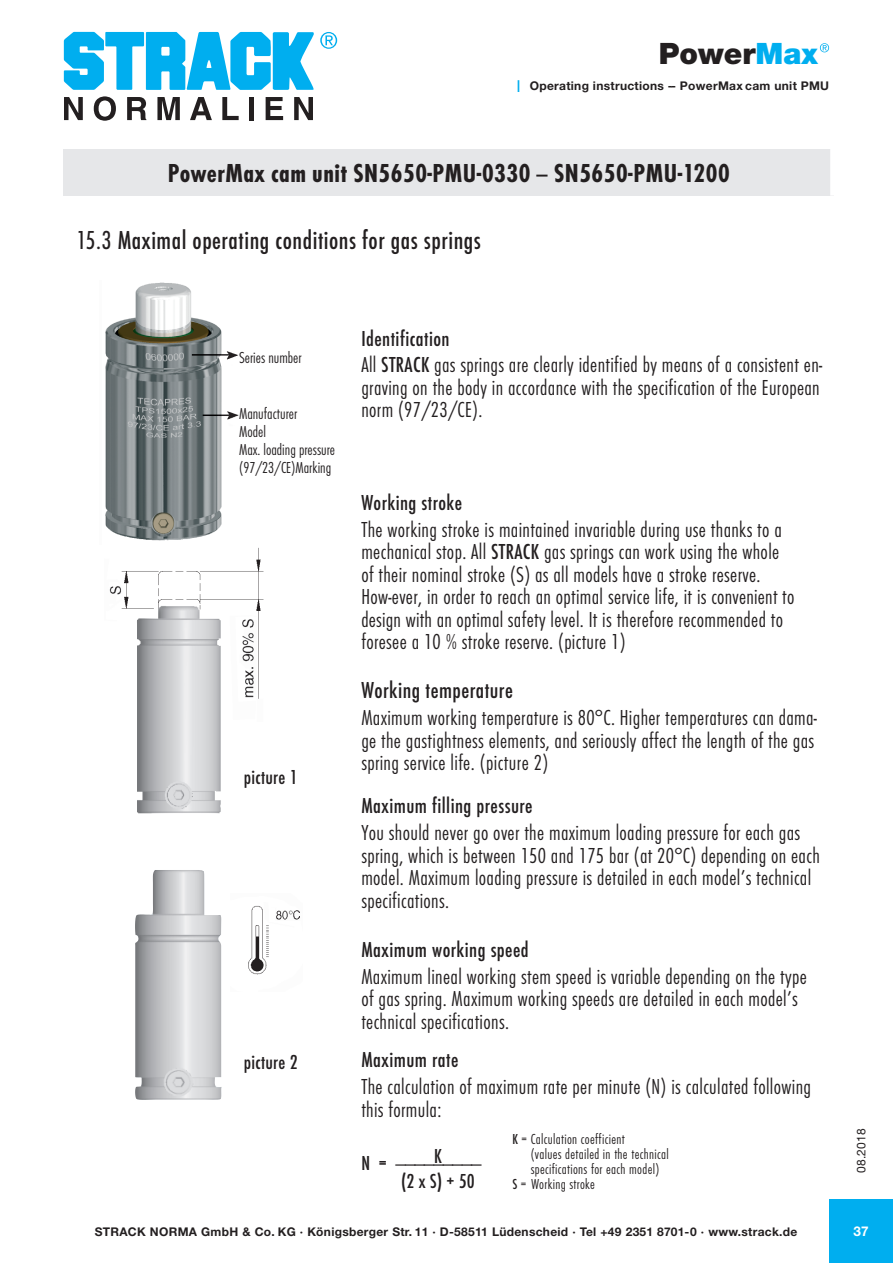
<style>
.page{position:relative;width:893px;height:1263px;background:#fff}
.page>*{position:absolute;margin:0;border:0;box-sizing:border-box;transform-origin:0 0}
.t1{font:900 29.55px "Helvetica Neue LT Std";color:#231f20}
.t2{font:27px "Futura T Bol Con";letter-spacing:.02em;color:#231f20}
.t3{font:27px "Futura T Med Con";letter-spacing:.02em;color:#231f20}
.Grndschr__10_12_FutL{font:24px "Futura T Med Con";letter-spacing:.02em;color:#231f20}
.Grndschr__10_12_FutL-2{font:22.5px/22.5px "Futura T Lig Con";letter-spacing:.015em;color:#231f20}
.Grndschr__10_12_FutL-3{font:22.5px "Futura T Med Con";letter-spacing:.02em;color:#231f20}
.Grndschr__10_12_FutL-4{font:21px/25.5px "Futura T Med Con";letter-spacing:.015em;color:#231f20;text-align:center}
.Grndschr__10_12_FutL-5{font:21px "Futura T Lig Con";color:#231f20}
.Grndschr__10_12_FutL-6{font:16.5px "Futura T Lig Con";color:#231f20}
.t4{font:15px/15px "Futura T Lig Con";letter-spacing:.02em;color:#231f20}
.t5{font:700 13.5px "Helvetica Neue LT Std";color:#fff}
.t6{font:700 12px "Helvetica Neue LT Std";letter-spacing:.025em;color:#231f20}
.t7{font:12px "Helvetica Neue LT Std";letter-spacing:.03em;color:#231f20}
.s1{color:#00aeef}
.s2{font-weight:400;font-size:16.5px;color:#00aeef}
.s3{font-family:"Futura T Lig Con"}
.s4{font-family:"Futura T";font-stretch:condensed}
.s5{font-family:"Futura T Med Con"}
</style>
<div class="page">
<svg style="left:64px;top:97px;width:19px;height:23px"></svg>
<svg style="left:94px;top:96px;width:22px;height:25px"></svg>
<svg style="left:127px;top:97px;width:19px;height:23px"></svg>
<svg style="left:157px;top:97px;width:23px;height:23px"></svg>
<svg style="left:190px;top:97px;width:22px;height:23px"></svg>
<svg style="left:222px;top:97px;width:17px;height:23px"></svg>
<div style="left:249px;top:97px;width:5px;height:23px;background:#231f20"></div>
<svg style="left:266px;top:97px;width:17px;height:23px"></svg>
<svg style="left:294px;top:97px;width:19px;height:23px"></svg>
<svg style="left:64px;top:32px;width:273px;height:58px"></svg>
<div style="left:829px;top:1199px;width:64px;height:64px;background:#00aeef"></div>
<svg style="left:820px;top:43px;width:9px;height:9px"></svg>
<div style="left:64px;top:149px;width:770px;height:47px;background:#e6e7e9"></div>
<div style="left:830px;top:149px;width:8px;height:47px;background:#fff"></div>
<img style="left:135px;top:870px;width:87px;height:230px">
<img style="left:109px;top:547px;width:155px;height:267px">
<img style="left:248px;top:905px;width:52px;height:70px">
<div style="left:269px;top:908px;width:6px;height:13px;background:#fff"></div>
<img style="left:105px;top:282px;width:134px;height:259px">
<h1 class="t1" style="left:659px;top:36px;width:161px">Power<span class="s1">Max</span></h1>
<p class="t6" style="left:516px;top:78px;width:314px"><span class="s2">I</span> Operating instructions -- PowerMax cam unit PMU</p>
<p class="t2" style="left:168px;top:158px;width:563px">PowerMax cam unit SN5650-PMU-0330 <span class="s3">—</span> SN5650-PMU-1200</p>
<p class="t3" style="left:76px;top:225px;width:406px"><span class="s4">15.3</span> Maximal operating conditions for gas springs</p>
<p class="Grndschr__10_12_FutL-6" style="left:239px;top:348px;width:64px">Series number</p>
<p class="Grndschr__10_12_FutL-6" style="left:239px;top:405px;width:60px">Manufacturer</p>
<p class="Grndschr__10_12_FutL-6" style="left:239px;top:423px;width:28px">Model</p>
<p class="Grndschr__10_12_FutL-6" style="left:239px;top:441px;width:98px">Max. loading pressure</p>
<p class="Grndschr__10_12_FutL-6" style="left:239px;top:459px;width:94px">(97/23/CE)Marking</p>
<p class="Grndschr__10_12_FutL-4" style="left:244px;top:765px;width:56px">picture 1</p>
<p class="Grndschr__10_12_FutL-4" style="left:244px;top:1050px;width:56px">picture 2</p>
<p class="Grndschr__10_12_FutL-3" style="left:361px;top:326px;width:90px">Identification</p>
<p class="Grndschr__10_12_FutL-2" style="left:361px;top:354px;width:462px;text-align:justify">All <span class="s5">STRACK</span> gas springs are clearly identified by means of a consistent en&shy;graving on the body in accordance with the specification of the European norm (97/23/CE).</p>
<p class="Grndschr__10_12_FutL-3" style="left:361px;top:490px;width:102px">Working stroke</p>
<p class="Grndschr__10_12_FutL-2" style="left:361px;top:518px;width:434px">The working stroke is maintained invariable during use thanks to a mechanical stop. All <span class="s5">STRACK</span> gas springs can work using the whole of their nominal stroke (S) as all models have a stroke reserve.<br>How-ever, in order to reach an optimal service life, it is convenient to design with an optimal safety level. It is therefore recommended to foresee a 10 % stroke reserve. (picture 1)</p>
<p class="Grndschr__10_12_FutL" style="left:361px;top:677px;width:153px">Working temperature</p>
<p class="Grndschr__10_12_FutL-2" style="left:361px;top:707px;width:457px">Maximum working temperature is 80°C. Higher temperatures can dama&shy;ge the gastightness elements, and seriously affect the length of the gas spring service life. (picture 2)</p>
<p class="Grndschr__10_12_FutL-3" style="left:361px;top:794px;width:173px">Maximum filling pressure</p>
<p class="Grndschr__10_12_FutL-2" style="left:361px;top:822px;width:460px">You should never go over the maximum loading pressure for each gas spring, which is between 150 and 175 bar (at 20°C) depending on each model. Maximum loading pressure is detailed in each model’s technical specifications.</p>
<p class="Grndschr__10_12_FutL-3" style="left:361px;top:937px;width:169px">Maximum working speed</p>
<p class="Grndschr__10_12_FutL-2" style="left:361px;top:965px;width:447px">Maximum lineal working stem speed is variable depending on the type of gas spring. Maximum working speeds are detailed in each model’s technical specifications.</p>
<p class="Grndschr__10_12_FutL-3" style="left:361px;top:1048px;width:99px">Maximum rate</p>
<p class="Grndschr__10_12_FutL-2" style="left:361px;top:1076px;width:451px">The calculation of maximum rate per minute (N) is calculated following this formula:</p>
<p class="Grndschr__10_12_FutL-5" style="left:361px;top:1145px;width:122px"><span class="s5">N =</span> _________</p>
<p class="t4" style="left:531px;top:1131px;width:139px;text-indent:-18px"><span class="s5">K</span> = Calculation coefficient<br>(values detailed in the technical specifications for each model)</p>
<p class="t4" style="left:512px;top:1176px;width:84px"><span class="s5">S</span> = Working stroke</p>
<p class="Grndschr__10_12_FutL-4" style="left:401px;top:1143px;width:75px">K<br>(2 x S) + 50</p>
<p class="t7" style="left:854px;top:1173px;width:47px;rotate:-90deg">08.2018</p>
<p class="t6" style="left:95px;top:1224px;width:704px">STRACK NORMA GmbH &amp; Co. KG · Königsberger Str. 11 · D-58511 Lüdenscheid · Tel +49 2351 8701-0 · www.strack.de</p>
<p class="t5" style="left:854px;top:1222px;width:17px">37</p>
</div>
